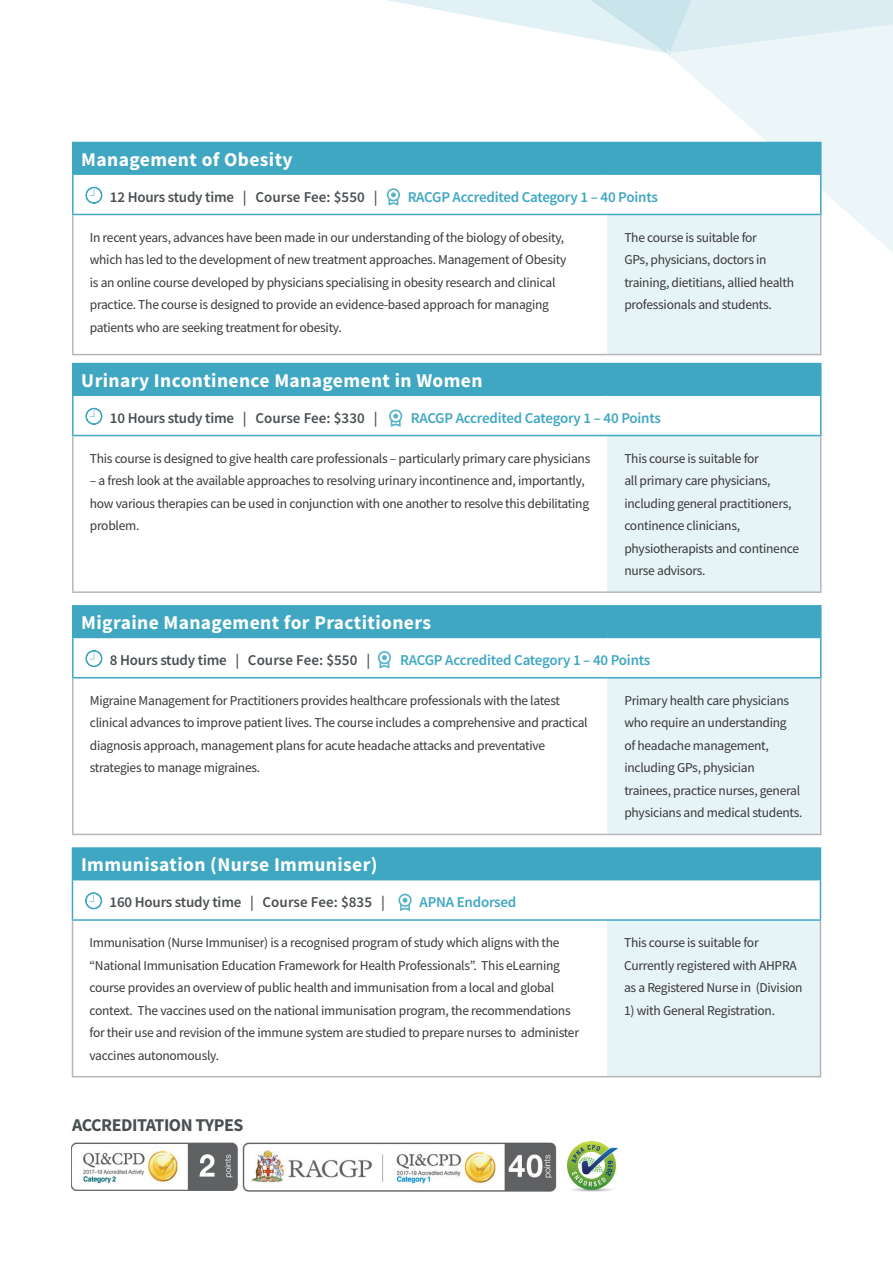
<style>
.page{position:relative;width:893px;height:1263px;background:#fff}
.page>*{position:absolute;margin:0;border:0;box-sizing:border-box;transform-origin:0 0}
.headsub{font:700 19.5px "Source Sans Pro";letter-spacing:.02em;color:#fff}
.bold_subheadings{font:700 18px "Source Sans Pro";letter-spacing:-.025em;color:#4a4f52}
.Main_Body{font:600 15px "Source Sans Pro";letter-spacing:-.015em;color:#4a4f52}
.Main_Body-2{font:600 15px "Source Sans Pro";letter-spacing:-.015em;color:#3fa7c2}
.body_v2{font:13.5px/22.5px "Source Sans Pro";letter-spacing:-.02em;color:#393636}
</style>
<div class="page">
<div style="left:72px;top:848px;width:748px;height:32px;background:#3fa7c2"></div>
<div style="left:607px;top:920px;width:213px;height:157px;background:#e6f4f7"></div>
<hr style="left:72px;top:847px;width:535px;height:2px;background:#3fa7c2">
<hr style="left:607px;top:847px;width:214px;height:2px;background:#3fa7c2">
<hr style="left:820px;top:849px;width:1px;height:30px;background:#3fa7c2">
<hr style="left:72px;top:880px;width:1px;height:39px;background:#40a6c2">
<hr style="left:607px;top:879px;width:214px;height:1px;background:#40a6c2">
<hr style="left:820px;top:880px;width:1px;height:39px;background:#40a6c2">
<hr style="left:72px;top:919px;width:535px;height:2px;background:#40a6c2">
<hr style="left:72px;top:921px;width:1px;height:155px;background:#b6b6b6">
<hr style="left:72px;top:1076px;width:535px;height:1px;background:#b6b6b6">
<hr style="left:607px;top:919px;width:214px;height:2px;background:#40a6c2">
<hr style="left:820px;top:921px;width:1px;height:155px;background:#b6b6b6">
<hr style="left:607px;top:1076px;width:214px;height:1px;background:#b6b6b6">
<svg style="left:85px;top:892px;width:17px;height:17px"></svg>
<svg style="left:398px;top:894px;width:14px;height:17px"></svg>
<svg style="left:387px;top:0;width:105px;height:20px"></svg>
<svg style="left:492px;top:0;width:401px;height:571px"></svg>
<img style="left:71px;top:1142px;width:497px;height:49px">
<div style="left:73px;top:142px;width:748px;height:32px;background:#3fa7c2"></div>
<div style="left:73px;top:174px;width:748px;height:40px;background:#fff"></div>
<div style="left:607px;top:214px;width:214px;height:141px;background:#e6f4f7"></div>
<hr style="left:72px;top:142px;width:535px;height:1px;background:#3fa7c2">
<hr style="left:72px;top:143px;width:2px;height:30px;background:#3fa7c2">
<hr style="left:72px;top:173px;width:535px;height:2px;background:#40a6c2">
<hr style="left:72px;top:175px;width:2px;height:39px;background:#40a6c2">
<hr style="left:607px;top:173px;width:214px;height:2px;background:#40a6c2">
<hr style="left:820px;top:175px;width:1px;height:39px;background:#40a6c2">
<hr style="left:72px;top:214px;width:535px;height:1px;background:#40a6c2">
<hr style="left:72px;top:215px;width:2px;height:139px;background:#b6b6b6">
<hr style="left:72px;top:354px;width:535px;height:1px;background:#b6b6b6">
<hr style="left:607px;top:214px;width:214px;height:1px;background:#40a6c2">
<hr style="left:820px;top:215px;width:1px;height:139px;background:#b6b6b6">
<hr style="left:607px;top:354px;width:214px;height:1px;background:#b6b6b6">
<svg style="left:85px;top:186px;width:18px;height:18px"></svg>
<svg style="left:387px;top:188px;width:13px;height:18px"></svg>
<div style="left:73px;top:364px;width:748px;height:31px;background:#3fa7c2"></div>
<div style="left:73px;top:395px;width:748px;height:40px;background:#fff"></div>
<div style="left:607px;top:435px;width:214px;height:157px;background:#e6f4f7"></div>
<hr style="left:72px;top:363px;width:535px;height:1px;background:#3fa7c2">
<hr style="left:607px;top:363px;width:214px;height:1px;background:#3fa7c2">
<hr style="left:72px;top:364px;width:2px;height:30px;background:#3fa7c2">
<hr style="left:72px;top:394px;width:535px;height:2px;background:#40a6c2">
<hr style="left:72px;top:396px;width:2px;height:39px;background:#40a6c2">
<hr style="left:607px;top:394px;width:214px;height:2px;background:#40a6c2">
<hr style="left:820px;top:396px;width:1px;height:39px;background:#40a6c2">
<hr style="left:72px;top:435px;width:535px;height:1px;background:#40a6c2">
<hr style="left:72px;top:436px;width:2px;height:155px;background:#b6b6b6">
<hr style="left:72px;top:591px;width:535px;height:2px;background:#b6b6b6">
<hr style="left:607px;top:435px;width:214px;height:1px;background:#40a6c2">
<hr style="left:820px;top:436px;width:1px;height:155px;background:#b6b6b6">
<hr style="left:607px;top:591px;width:214px;height:2px;background:#b6b6b6">
<svg style="left:85px;top:408px;width:18px;height:17px"></svg>
<svg style="left:389px;top:409px;width:13px;height:18px"></svg>
<div style="left:73px;top:606px;width:748px;height:31px;background:#3fa7c2"></div>
<div style="left:607px;top:678px;width:214px;height:156px;background:#e6f4f7"></div>
<hr style="left:72px;top:605px;width:535px;height:1px;background:#3fa7c2">
<hr style="left:607px;top:605px;width:214px;height:1px;background:#3fa7c2">
<hr style="left:72px;top:606px;width:2px;height:31px;background:#3fa7c2">
<hr style="left:72px;top:637px;width:535px;height:1px;background:#40a6c2">
<hr style="left:72px;top:638px;width:2px;height:39px;background:#40a6c2">
<hr style="left:607px;top:637px;width:214px;height:1px;background:#40a6c2">
<hr style="left:820px;top:638px;width:1px;height:39px;background:#40a6c2">
<hr style="left:72px;top:677px;width:535px;height:1px;background:#40a6c2">
<hr style="left:72px;top:678px;width:2px;height:156px;background:#b6b6b6">
<hr style="left:72px;top:834px;width:535px;height:1px;background:#b6b6b6">
<hr style="left:607px;top:677px;width:214px;height:1px;background:#40a6c2">
<hr style="left:820px;top:678px;width:1px;height:156px;background:#b6b6b6">
<hr style="left:607px;top:834px;width:214px;height:1px;background:#b6b6b6">
<svg style="left:85px;top:650px;width:18px;height:17px"></svg>
<svg style="left:378px;top:651px;width:13px;height:17px"></svg>
<img style="left:568px;top:1142px;width:49px;height:49px">
<p class="headsub" style="left:81px;top:146px;width:213px">Management of Obesity</p>
<p class="Main_Body" style="left:110px;top:187px;width:269px">12 Hours study time | Course Fee: $550 |</p>
<p class="Main_Body-2" style="left:408px;top:187px;width:252px">RACGP Accredited Category 1 – 40 Points</p>
<p class="body_v2" style="left:90px;top:226px;width:478px">In recent years, advances have been made in our understanding of the biology of obesity, which has led to the development of new treatment approaches. Management of Obesity is an online course developed by physicians specialising in obesity research and clinical practice. The course is designed to provide an evidence-based approach for managing patients who are seeking treatment for obesity.</p>
<p class="body_v2" style="left:624px;top:226px;width:171px">The course is suitable for<br>GPs, physicians, doctors in training, dietitians, allied health professionals and students.</p>
<p class="headsub" style="left:81px;top:367px;width:403px">Urinary Incontinence Management in Women</p>
<p class="Main_Body" style="left:110px;top:408px;width:269px">10 Hours study time | Course Fee: $330 |</p>
<p class="Main_Body-2" style="left:411px;top:408px;width:252px">RACGP Accredited Category 1 – 40 Points</p>
<p class="body_v2" style="left:90px;top:447px;width:502px">This course is designed to give health care professionals – particularly primary care physicians</p>
<p class="body_v2" style="left:90px;top:469px;width:501px">– a fresh look at the available approaches to resolving urinary incontinence and, importantly, how various therapies can be used in conjunction with one another to resolve this debilitating problem.</p>
<p class="body_v2" style="left:624px;top:447px;width:176px">This course is suitable for<br>all primary care physicians, including general practitioners, continence clinicians, physiotherapists and continence nurse advisors.</p>
<p class="headsub" style="left:81px;top:609px;width:351px">Migraine Management for Practitioners</p>
<p class="Main_Body" style="left:110px;top:650px;width:262px">8 Hours study time | Course Fee: $550 |</p>
<p class="Main_Body-2" style="left:400px;top:650px;width:252px">RACGP Accredited Category 1 – 40 Points</p>
<p class="body_v2" style="left:90px;top:689px;width:499px">Migraine Management for Practitioners provides healthcare professionals with the latest clinical advances to improve patient lives. The course includes a comprehensive and practical diagnosis approach, management plans for acute headache attacks and preventative strategies to manage migraines.</p>
<p class="body_v2" style="left:624px;top:689px;width:180px">Primary health care physicians who require an understanding<br>of headache management, including GPs, physician trainees, practice nurses, general physicians and medical students.</p>
<p class="headsub" style="left:81px;top:851px;width:298px">Immunisation (Nurse Immuniser)</p>
<p class="Main_Body" style="left:110px;top:892px;width:277px">160 Hours study time | Course Fee: $835 |</p>
<p class="Main_Body-2" style="left:420px;top:892px;width:98px">APNA Endorsed</p>
<p class="body_v2" style="left:89px;top:931px;width:491px">Immunisation (Nurse Immuniser) is a recognised program of study which aligns with the “National Immunisation Education Framework for Health Professionals”. This eLearning course provides an overview of public health and immunisation from a local and global context. The vaccines used on the national immunisation program, the recommendations for their use and revision of the immune system are studied to prepare nurses to administer vaccines autonomously.</p>
<p class="body_v2" style="left:624px;top:931px;width:180px">This course is suitable for<br>Currently registered with AHPRA as a Registered Nurse in (Division</p>
<p class="body_v2" style="left:624px;top:999px;width:153px">1) with General Registration.</p>
<p class="bold_subheadings" style="left:72px;top:1113px;width:173px">ACCREDITATION TYPES</p>
</div>
